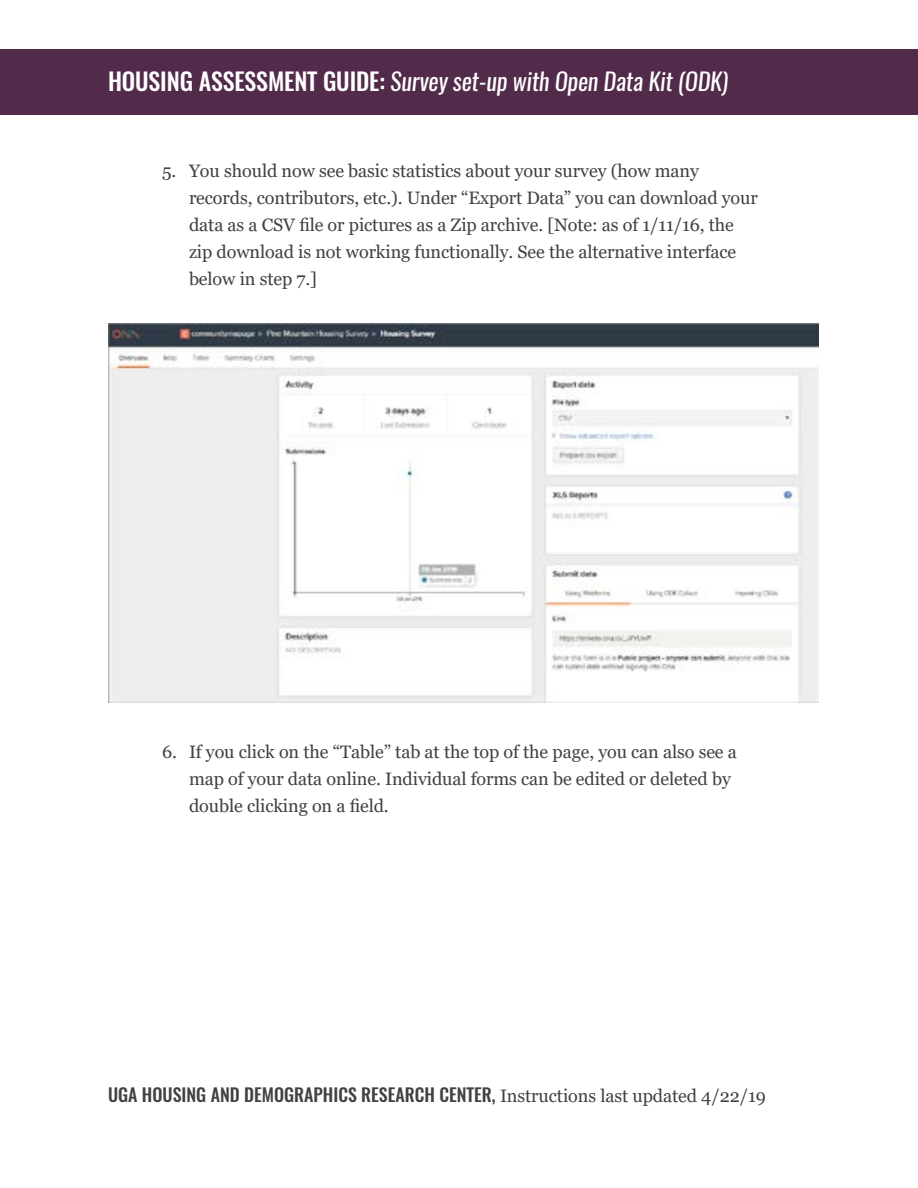
<style>
.page{position:relative;width:918px;height:1188px;background:#fff}
.page>*{position:absolute;margin:0;border:0;box-sizing:border-box;transform-origin:0 0}
.t1{font:italic 24px "Oswald";letter-spacing:-.005em;color:#fff}
.t2{font:18px/27px "Georgia";letter-spacing:-.005em;color:#414042}
.t3{font:500 18px "Oswald";color:#414042}
.s1{font-weight:500;font-style:normal}
.s2{font-family:"Georgia";font-weight:400}
</style>
<div class="page">
<img style="left:108px;top:323px;width:711px;height:380px">
<div style="left:0;top:49px;width:918px;height:65px;background:#522b4a"></div>
<h1 class="t1" style="left:108px;top:65px;width:622px"><span class="s1">HOUSING ASSESSMENT GUIDE:</span> Survey set-up with Open Data Kit (ODK)</h1>
<p class="t2" style="left:189px;top:158px;width:570px;text-indent:-27px">5. You should now see basic statistics about your survey (how many records, contributors, etc.). Under “Export Data” you can download your data as a CSV file or pictures as a Zip archive. [Note: as of 1/11/16, the zip download is not working functionally. See the alternative interface below in step 7.]</p>
<p class="t2" style="left:189px;top:738px;width:549px;text-indent:-27px">6. If you click on the “Table” tab at the top of the page, you can also see a map of your data online. Individual forms can be edited or deleted by double clicking on a field.</p>
<p class="t3" style="left:108px;top:1083px;width:659px">UGA HOUSING AND DEMOGRAPHICS RESEARCH CENTER, <span class="s2">Instructions last updated 4/22/19</span></p>
</div>
